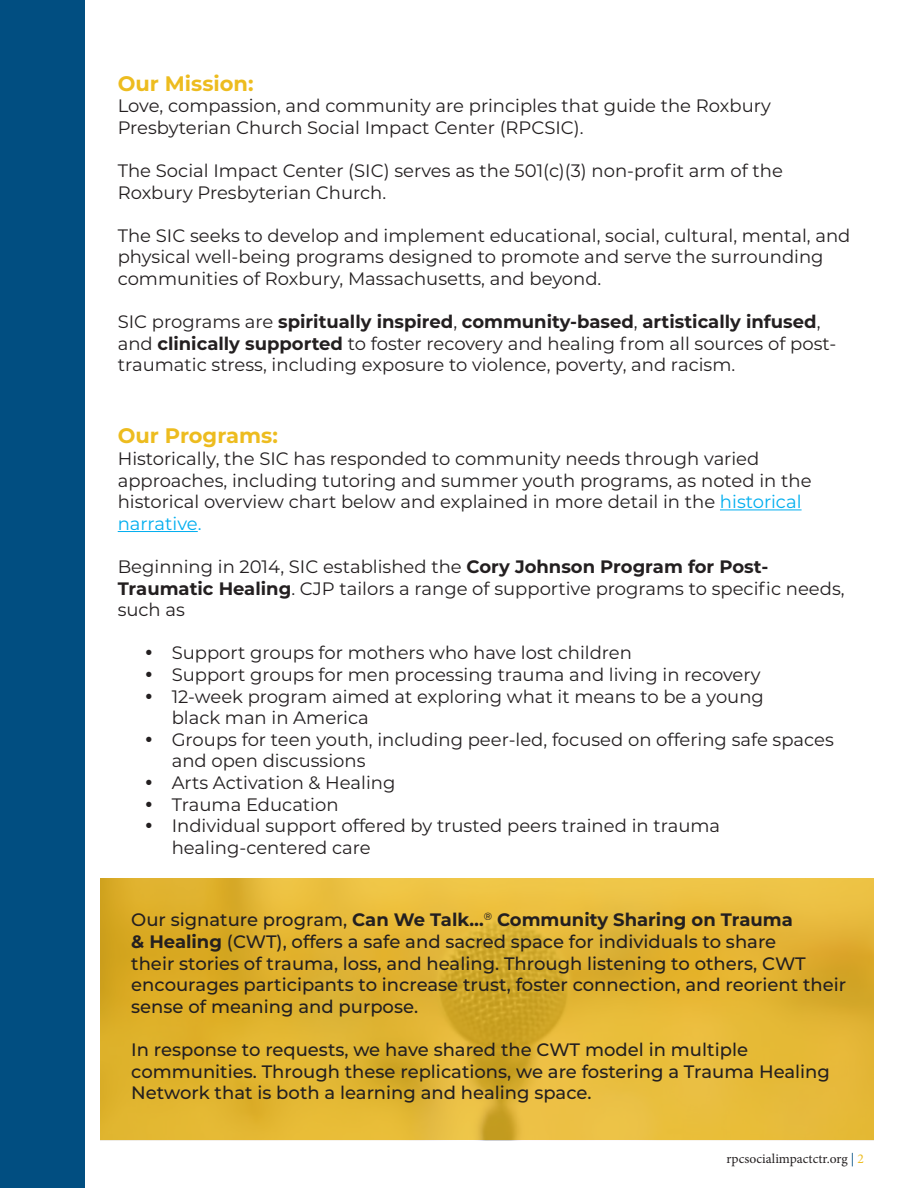
<style>
.page{position:relative;width:918px;height:1188px;background:#fff}
.page>*{position:absolute;margin:0;border:0;box-sizing:border-box;transform-origin:0 0}
.t1{font:700 21px "Montserrat";color:#edbc1f}
.t2{font:18px/21.6px "Montserrat";color:#231f20}
.t3{font:500 18px/21.6px "Montserrat";color:#231f20}
.t4{font:13.5px "Minion Pro";letter-spacing:.005em;color:#231f20}
.s1{font-weight:700}
.s2{color:#00aeef}
.s3{color:#014e81}
.s4{color:#edbc1f}
</style>
<div class="page">
<div style="left:0;top:0;width:84px;height:1188px;background:#014e81"></div>
<img style="left:100px;top:879px;width:774px;height:261px">
<hr style="left:720px;top:509px;width:82px;height:1px;background:#00aeef">
<hr style="left:118px;top:531px;width:80px;height:1px;background:#00aeef">
<p class="t1" style="left:118px;top:68px;width:137px">Our Mission:</p>
<p class="t2" style="left:118px;top:94px;width:655px">Love, compassion, and community are principles that guide the Roxbury<br>Presbyterian Church Social Impact Center (RPCSIC).</p>
<p class="t2" style="left:118px;top:159px;width:667px">The Social Impact Center (SIC) serves as the 501(c)(3) non-profit arm of the<br>Roxbury Presbyterian Church.</p>
<p class="t2" style="left:118px;top:224px;width:734px">The SIC seeks to develop and implement educational, social, cultural, mental, and physical well-being programs designed to promote and serve the surrounding communities of Roxbury, Massachusetts, and beyond.</p>
<p class="t2" style="left:118px;top:310px;width:720px">SIC programs are <span class="s1">spiritually inspired</span>, <span class="s1">community-based</span>, <span class="s1">artistically infused</span>, and <span class="s1">clinically supported</span> to foster recovery and healing from all sources of post&shy;traumatic stress, including exposure to violence, poverty, and racism.</p>
<p class="t1" style="left:118px;top:421px;width:162px">Our Programs:</p>
<p class="t2" style="left:118px;top:447px;width:695px">Historically, the SIC has responded to community needs through varied approaches, including tutoring and summer youth programs, as noted in the historical overview chart below and explained in more detail in the <span class="s2">historical narrative.</span></p>
<p class="t2" style="left:118px;top:555px;width:728px">Beginning in 2014, SIC established the <span class="s1">Cory Johnson Program for Post-<br>Traumatic Healing</span>. CJP tailors a range of supportive programs to specific needs, such as</p>
<p class="t2" style="left:172px;top:642px;width:664px">Support groups for mothers who have lost children<br>Support groups for men processing trauma and living in recovery 12-week program aimed at exploring what it means to be a young<br>black man in America<br>Groups for teen youth, including peer-led, focused on offering safe spaces and open discussions<br>Arts Activation &amp; Healing<br>Trauma Education<br>Individual support offered by trusted peers trained in trauma healing-centered care</p>
<p class="t3" style="left:131px;top:908px;width:716px">Our signature program, <span class="s1">Can We Talk…</span><sup>®</sup> <span class="s1">Community Sharing on Trauma<br>&amp; Healing</span> (CWT), offers a safe and sacred space for individuals to share<br>their stories of trauma, loss, and healing. Through listening to others, CWT encourages participants to increase trust, foster connection, and reorient their sense of meaning and purpose.</p>
<p class="t3" style="left:131px;top:1038px;width:700px">In response to requests, we have shared the CWT model in multiple communities. Through these replications, we are fostering a Trauma Healing<br>Network that is both a learning and healing space.</p>
<p class="t4" style="left:726px;top:1150px;width:139px">rpcsocialimpactctr.org <span class="s3">|</span> <span class="s4">2</span></p>
</div>
